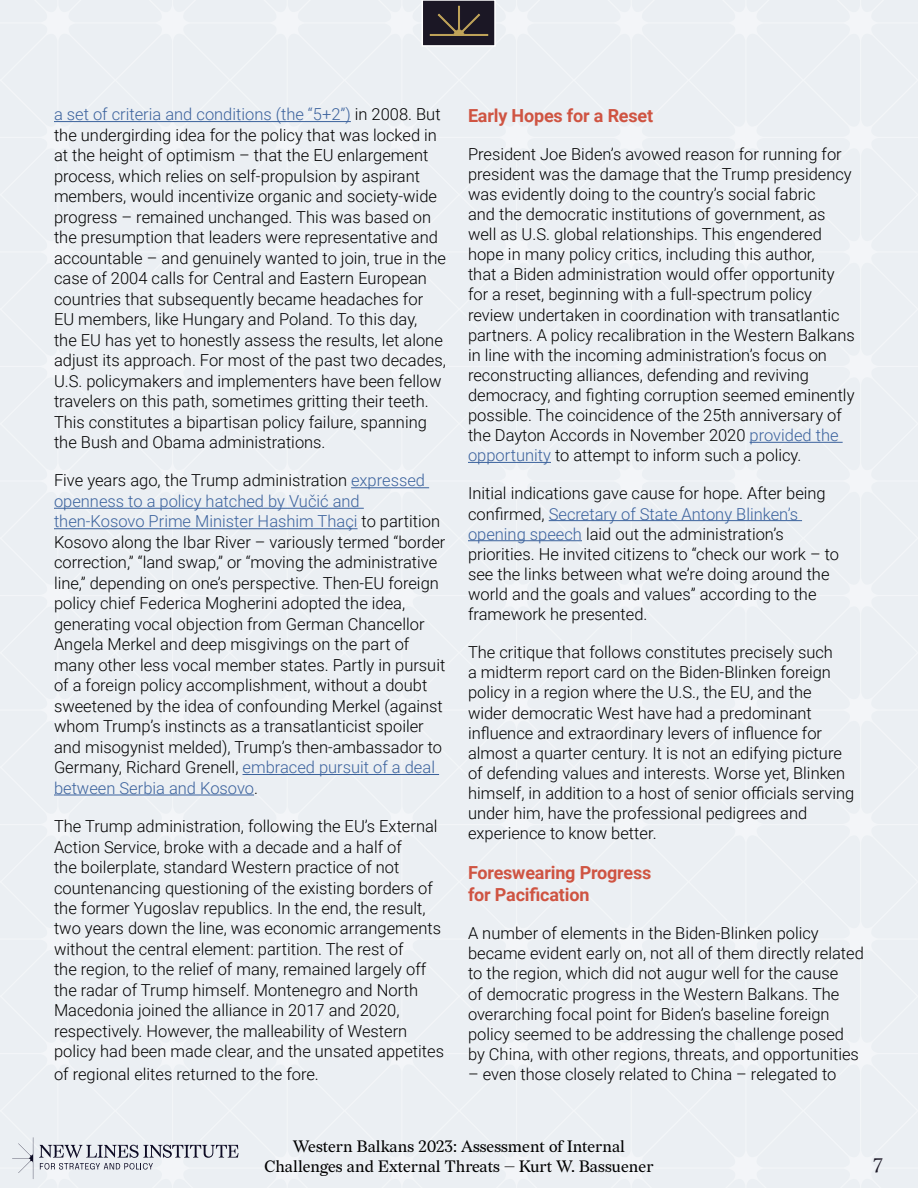
<style>
.page{position:relative;width:918px;height:1188px;background:#ebeff3}
.page>*{position:absolute;margin:0;border:0;box-sizing:border-box;transform-origin:0 0}
.t1{font:19.5px "Redaction";color:#1b1725}
.t2{font:700 18px/22px "Roboto";letter-spacing:-.01em;color:#cf5442}
.t3{font:300 16.5px/20.5px "Roboto";color:#000}
.t4{font:16.5px/19.8px "Redaction";color:#000;text-align:center}
.s1{color:#3b629d}
</style>
<div class="page">
<hr style="left:54px;top:121px;width:297px;height:1px;background:#3b629d">
<hr style="left:351px;top:488px;width:78px;height:1px;background:#3b629d">
<hr style="left:54px;top:508px;width:310px;height:1px;background:#3b629d">
<hr style="left:54px;top:528px;width:304px;height:1px;background:#3b629d">
<hr style="left:243px;top:774px;width:196px;height:1px;background:#3b629d">
<hr style="left:54px;top:795px;width:200px;height:1px;background:#3b629d">
<hr style="left:750px;top:442px;width:93px;height:1px;background:#3b629d">
<hr style="left:468px;top:462px;width:83px;height:1px;background:#3b629d">
<hr style="left:549px;top:520px;width:253px;height:1px;background:#3b629d">
<hr style="left:468px;top:540px;width:114px;height:1px;background:#3b629d">
<div style="left:422px;top:0;width:73px;height:46px;background:#1b1725"></div>
<div style="left:422px;top:0;width:74px;height:47px;border:2px solid #fff"></div>
<svg style="left:429px;top:5px;width:60px;height:31px"></svg>
<svg style="left:12px;top:1137px;width:21px;height:42px"></svg>
<svg style="left:39px;top:1145px;width:200px;height:25px"></svg>
<p class="t3" style="left:54px;top:104px;width:393px"><span class="s1">a set of criteria and conditions (the “5+2”)</span> in 2008. But the undergirding idea for the policy that was locked in at the height of optimism – that the EU enlargement process, which relies on self-propulsion by aspirant members, would incentivize organic and society-wide progress – remained unchanged. This was based on the presumption that leaders were representative and accountable – and genuinely wanted to join, true in the case of 2004 calls for Central and Eastern European countries that subsequently became headaches for EU members, like Hungary and Poland. To this day,<br>the EU has yet to honestly assess the results, let alone adjust its approach. For most of the past two decades, U.S. policymakers and implementers have been fellow travelers on this path, sometimes gritting their teeth.<br>This constitutes a bipartisan policy failure, spanning the Bush and Obama administrations.</p>
<p class="t3" style="left:54px;top:470px;width:393px">Five years ago, the Trump administration <span class="s1">expressed openness to a policy hatched by Vučić and then-Kosovo Prime Minister Hashim Thaçi</span> to partition Kosovo along the Ibar River – variously termed “border correction,” “land swap,” or “moving the administrative line,” depending on one’s perspective. Then-EU foreign policy chief Federica Mogherini adopted the idea, generating vocal objection from German Chancellor Angela Merkel and deep misgivings on the part of many other less vocal member states. Partly in pursuit of a foreign policy accomplishment, without a doubt sweetened by the idea of confounding Merkel (against whom Trump’s instincts as a transatlanticist spoiler and misogynist melded), Trump’s then-ambassador to Germany, Richard Grenell, <span class="s1">embraced pursuit of a deal between Serbia and Kosovo</span>.</p>
<p class="t3" style="left:54px;top:815px;width:392px">The Trump administration, following the EU’s External Action Service, broke with a decade and a half of<br>the boilerplate, standard Western practice of not countenancing questioning of the existing borders of the former Yugoslav republics. In the end, the result, two years down the line, was economic arrangements without the central element: partition. The rest of<br>the region, to the relief of many, remained largely off the radar of Trump himself. Montenegro and North Macedonia joined the alliance in 2017 and 2020, respectively. However, the malleability of Western policy had been made clear, and the unsated appetites</p>
<p class="t3" style="left:54px;top:1063px;width:264px">of regional elites returned to the fore.</p>
<p class="t2" style="left:468px;top:103px;width:187px">Early Hopes for a Reset</p>
<p class="t3" style="left:468px;top:143px;width:388px;line-height:20.1px">President Joe Biden’s avowed reason for running for president was the damage that the Trump presidency was evidently doing to the country’s social fabric<br>and the democratic institutions of government, as well as U.S. global relationships. This engendered hope in many policy critics, including this author,<br>that a Biden administration would offer opportunity for a reset, beginning with a full-spectrum policy review undertaken in coordination with transatlantic partners. A policy recalibration in the Western Balkans in line with the incoming administration’s focus on reconstructing alliances, defending and reviving democracy, and fighting corruption seemed eminently possible. The coincidence of the 25th anniversary of the Dayton Accords in November 2020 <span class="s1">provided the opportunity</span> to attempt to inform such a policy.</p>
<p class="t3" style="left:468px;top:483px;width:373px;line-height:20.1px">Initial indications gave cause for hope. After being confirmed, <span class="s1">Secretary of State Antony Blinken’s opening speech</span> laid out the administration’s priorities. He invited citizens to “check our work – to see the links between what we’re doing around the world and the goals and values” according to the framework he presented.</p>
<p class="t3" style="left:468px;top:642px;width:388px;line-height:20.1px">The critique that follows constitutes precisely such<br>a midterm report card on the Biden-Blinken foreign policy in a region where the U.S., the EU, and the wider democratic West have had a predominant influence and extraordinary levers of influence for almost a quarter century. It is not an edifying picture of defending values and interests. Worse yet, Blinken himself, in addition to a host of senior officials serving under him, have the professional pedigrees and experience to know better.</p>
<p class="t2" style="left:468px;top:861px;width:185px">Foreswearing Progress for Pacification</p>
<p class="t3" style="left:468px;top:923px;width:397px;line-height:20.1px">A number of elements in the Biden-Blinken policy became evident early on, not all of them directly related to the region, which did not augur well for the cause<br>of democratic progress in the Western Balkans. The overarching focal point for Biden’s baseline foreign policy seemed to be addressing the challenge posed by China, with other regions, threats, and opportunities</p>
<p class="t3" style="left:468px;top:1063px;width:370px">– even those closely related to China – relegated to</p>
<p class="t4" style="left:264px;top:1137px;width:391px">Western Balkans 2023: Assessment of Internal<br>Challenges and External Threats — Kurt W. Bassuener</p>
<p class="t1" style="left:874px;top:1153px;width:11px">7</p>
</div>
